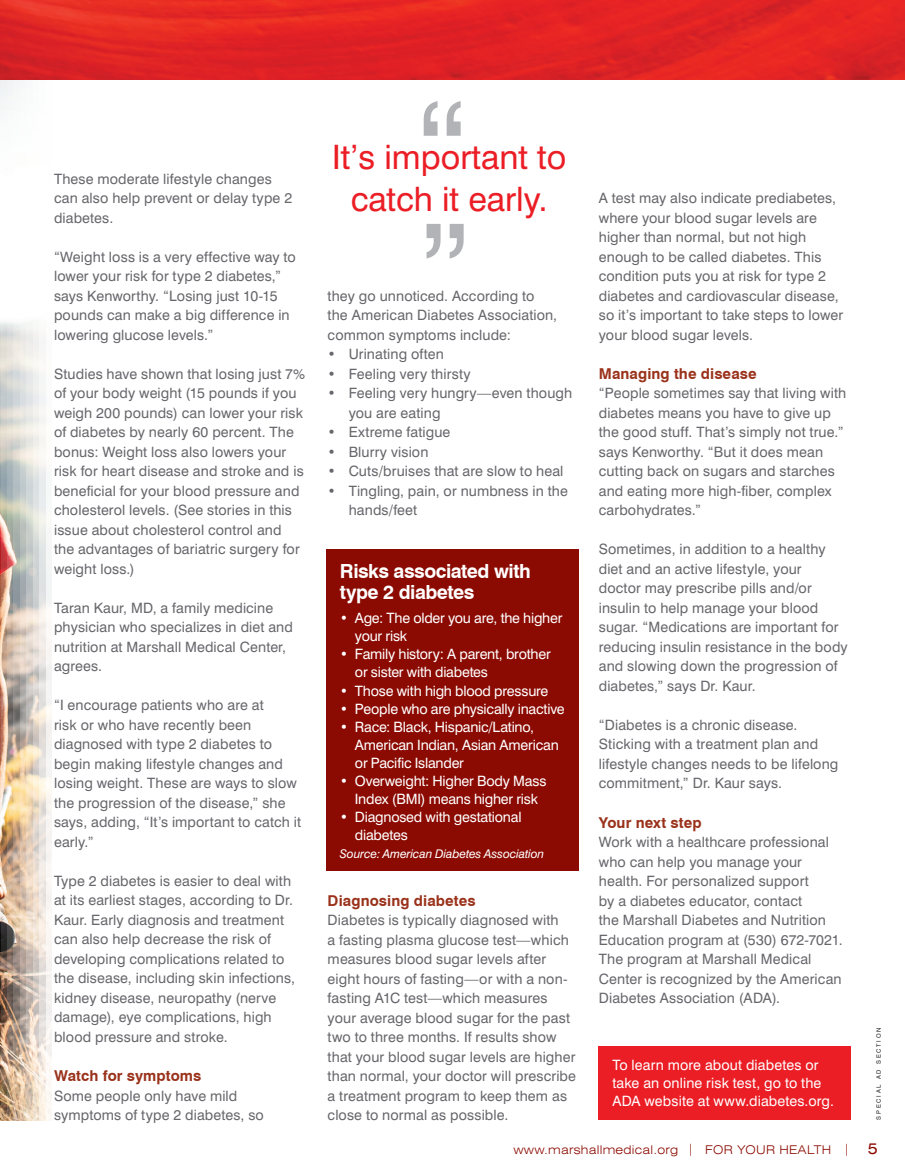
<style>
.page{position:relative;width:905px;height:1175px;background:#fff}
.page>*{position:absolute;margin:0;border:0;box-sizing:border-box;transform-origin:0 0}
.t1{font:33.6px/41.5px "Swiss 721 BT";color:#eb1d25;text-align:center}
.t2{font:700 19.5px/21px "Swiss 721 BT";letter-spacing:-.025em;color:#fff}
.t3{font:700 15px "Swiss 721 BT";letter-spacing:.005em;color:#9a321b}
.t4{font:14.25px/19.5px "Swiss 721 BT";letter-spacing:.01em;color:#67666b}
.t5{font:14.25px/18px "Swiss 721 BT";letter-spacing:-.015em;color:#fff}
.t6{font:14.25px/18px "Swiss 721 BT";letter-spacing:.01em;color:#fff}
.t7{font:300 expanded 12px "Swiss 721 BT";letter-spacing:.02em;color:#8b0a02}
.t8{font:italic 12px "Swiss 721 BT";letter-spacing:-.01em;color:#fff}
.t9{font:6px "Swiss 721 BT";letter-spacing:.3em;color:#231f20}
.s1{font-weight:400;font-size:15px}
</style>
<div class="page">
<img style="left:0;top:80px;width:464px;height:1041px">
<img style="left:0;top:0;width:904px;height:80px">
<div style="left:598px;top:1045px;width:252px;height:74px;background:#eb1d25"></div>
<div style="left:326px;top:549px;width:252px;height:322px;background:#8b0a02"></div>
<svg style="left:423px;top:101px;width:37px;height:35px"></svg>
<svg style="left:426px;top:224px;width:37px;height:34px"></svg>
<p class="t4" style="left:54px;top:169px;width:239px">These moderate lifestyle changes can also help prevent or delay type 2 diabetes.</p>
<p class="t4" style="left:54px;top:247px;width:243px">“Weight loss is a very effective way to lower your risk for type 2 diabetes,” says Kenworthy. “Losing just 10-15 pounds can make a big difference in lowering glucose levels.”</p>
<p class="t4" style="left:54px;top:364px;width:253px">Studies have shown that losing just 7% of your body weight (15 pounds if you weigh 200 pounds) can lower your risk of diabetes by nearly 60 percent. The bonus: Weight loss also lowers your risk for heart disease and stroke and is beneficial for your blood pressure and cholesterol levels. (See stories in this issue about cholesterol control and<br>the advantages of bariatric surgery for weight loss.)</p>
<p class="t4" style="left:54px;top:598px;width:240px">Taran Kaur, MD, a family medicine physician who specializes in diet and nutrition at Marshall Medical Center, agrees.</p>
<p class="t4" style="left:54px;top:695px;width:249px">“I encourage patients who are at<br>risk or who have recently been diagnosed with type 2 diabetes to begin making lifestyle changes and losing weight. These are ways to slow the progression of the disease,” she says, adding, “It’s important to catch it early.”</p>
<p class="t4" style="left:54px;top:871px;width:242px">Type 2 diabetes is easier to deal with at its earliest stages, according to Dr.<br>Kaur. Early diagnosis and treatment can also help decrease the risk of developing complications related to the disease, including skin infections, kidney disease, neuropathy (nerve damage), eye complications, high blood pressure and stroke.</p>
<p class="t3" style="left:54px;top:1066px;width:149px">Watch for symptoms</p>
<p class="t4" style="left:54px;top:1085px;width:211px">Some people only have mild symptoms of type 2 diabetes, so</p>
<h1 class="t1" style="left:332px;top:136px;width:236px">It’s important to catch it early.</h1>
<p class="t4" style="left:327px;top:286px;width:231px">they go unnoticed. According to the American Diabetes Association, common symptoms include:</p>
<p class="t4" style="left:327px;top:344px;width:118px">• Urinating often</p>
<p class="t4" style="left:327px;top:364px;width:144px">• Feeling very thirsty</p>
<p class="t4" style="left:348px;top:383px;width:225px;text-indent:-21px">• Feeling very hungry—even though you are eating</p>
<p class="t4" style="left:327px;top:422px;width:124px">• Extreme fatigue</p>
<p class="t4" style="left:327px;top:442px;width:102px">• Blurry vision</p>
<p class="t4" style="left:327px;top:461px;width:237px">• Cuts/bruises that are slow to heal</p>
<p class="t4" style="left:348px;top:481px;width:221px;text-indent:-21px">• Tingling, pain, or numbness in the hands/feet</p>
<h2 class="t2" style="left:340px;top:560px;width:192px">Risks associated with type 2 diabetes</h2>
<p class="t5" style="left:355px;top:609px;width:209px;text-indent:-15px">• Age: The older you are, the higher your risk</p>
<p class="t5" style="left:355px;top:645px;width:197px;text-indent:-15px">• Family history: A parent, brother or sister with diabetes</p>
<p class="t5" style="left:340px;top:681px;width:210px">• Those with high blood pressure</p>
<p class="t5" style="left:340px;top:699px;width:226px">• People who are physically inactive</p>
<p class="t5" style="left:355px;top:717px;width:205px;text-indent:-15px">• Race: Black, Hispanic/Latino,<br>American Indian, Asian American or Pacific Islander</p>
<p class="t5" style="left:340px;top:771px;width:208px;text-align:center">• Overweight: Higher Body Mass<br>Index (BMI) means higher risk</p>
<p class="t5" style="left:355px;top:807px;width:168px;text-indent:-15px">• Diagnosed with gestational diabetes</p>
<p class="t8" style="left:340px;top:846px;width:206px">Source: American Diabetes Association</p>
<p class="t3" style="left:327px;top:891px;width:149px">Diagnosing diabetes</p>
<p class="t4" style="left:327px;top:910px;width:250px">Diabetes is typically diagnosed with<br>a fasting plasma glucose test—which measures blood sugar levels after eight hours of fasting—or with a non&shy;fasting A1C test—which measures your average blood sugar for the past two to three months. If results show that your blood sugar levels are higher than normal, your doctor will prescribe a treatment program to keep them as close to normal as possible.</p>
<p class="t4" style="left:599px;top:188px;width:246px">A test may also indicate prediabetes, where your blood sugar levels are higher than normal, but not high enough to be called diabetes. This condition puts you at risk for type 2 diabetes and cardiovascular disease, so it’s important to take steps to lower your blood sugar levels.</p>
<p class="t3" style="left:598px;top:364px;width:159px">Managing the disease</p>
<p class="t4" style="left:598px;top:383px;width:249px">“People sometimes say that living with diabetes means you have to give up the good stuff. That’s simply not true.” says Kenworthy. “But it does mean cutting back on sugars and starches and eating more high-fiber, complex carbohydrates.”</p>
<p class="t4" style="left:598px;top:539px;width:250px">Sometimes, in addition to a healthy diet and an active lifestyle, your<br>doctor may prescribe pills and/or insulin to help manage your blood sugar. “Medications are important for reducing insulin resistance in the body and slowing down the progression of diabetes,” says Dr. Kaur.</p>
<p class="t4" style="left:598px;top:715px;width:241px">“Diabetes is a chronic disease.<br>Sticking with a treatment plan and lifestyle changes needs to be lifelong commitment,” Dr. Kaur says.</p>
<p class="t3" style="left:598px;top:813px;width:104px">Your next step</p>
<p class="t4" style="left:598px;top:832px;width:245px">Work with a healthcare professional who can help you manage your health. For personalized support<br>by a diabetes educator, contact<br>the Marshall Diabetes and Nutrition Education program at (530) 672-7021.<br>The program at Marshall Medical Center is recognized by the American Diabetes Association (ADA).</p>
<p class="t6" style="left:612px;top:1056px;width:223px">To learn more about diabetes or take an online risk test, go to the<br>ADA website at www.diabetes.org.</p>
<p class="t9" style="left:875px;top:1119px;width:94px;rotate:-90deg">SPECIAL AD SECTION</p>
<p class="t7" style="left:513px;top:1142px;width:366px">www.marshallmedical.org | FOR YOUR HEALTH | <span class="s1">5</span></p>
</div>
